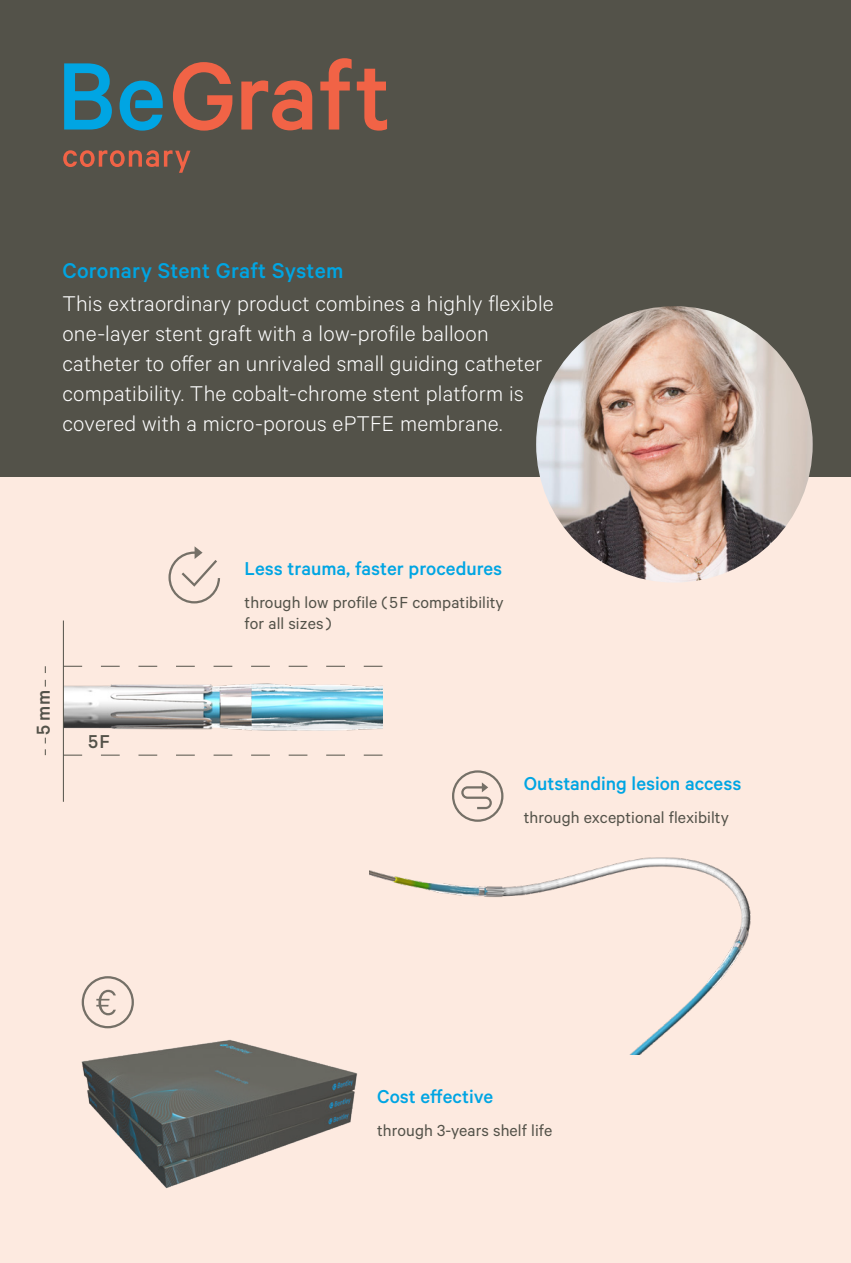
<style>
.page{position:relative;width:851px;height:1263px;background:#fff}
.page>*{position:absolute;margin:0;border:0;box-sizing:border-box;transform-origin:0 0}
.t1{font:300 24px/30px "Calibre";letter-spacing:.01em;color:#fff}
.t2{font:500 24px "Calibre";letter-spacing:.01em;color:#00a5e3}
.t3{font:500 21px "Calibre";color:#00a5e3}
.t4{font:500 21px "Calibre";color:#535249}
.t5{font:18px/21px "Calibre";letter-spacing:.005em;color:#535249}
</style>
<div class="page">
<div style="left:0;top:0;width:850px;height:1263px;background:#fdeae0"></div>
<div style="left:0;top:0;width:850px;height:476px;background:#535249"></div>
<img style="left:81px;top:1028px;width:277px;height:161px">
<svg style="left:82px;top:976px;width:52px;height:52px"></svg>
<svg style="left:168px;top:546px;width:52px;height:57px"></svg>
<img style="left:64px;top:665px;width:318px;height:90px">
<hr style="left:63px;top:620px;width:1px;height:182px;background:#535249">
<svg style="left:45px;top:666px;width:1px;height:21px"></svg>
<svg style="left:45px;top:738px;width:1px;height:17px"></svg>
<svg style="left:64px;top:755px;width:318px;height:1px"></svg>
<svg style="left:452px;top:770px;width:51px;height:52px"></svg>
<img style="left:369px;top:857px;width:382px;height:197px">
<img style="left:536px;top:306px;width:276px;height:277px;border-radius:138px">
<svg style="left:63px;top:58px;width:324px;height:115px"></svg>
<p class="t2" style="left:62px;top:257px;width:282px">Coronary Stent Graft System</p>
<p class="t1" style="left:62px;top:288px;width:493px">This extraordinary product combines a highly flexible one-layer stent graft with a low-profile balloon catheter to offer an unrivaled small guiding catheter compatibility. The cobalt-chrome stent platform is covered with a micro-porous ePTFE membrane.</p>
<p class="t4" style="left:31px;top:735px;width:46px;rotate:-90deg">5 mm</p>
<p class="t4" style="left:88px;top:729px;width:23px">5 F</p>
<p class="t3" style="left:244px;top:557px;width:259px">Less trauma, faster procedures</p>
<p class="t5" style="left:244px;top:592px;width:260px">through low profile ( 5F compatibility for all sizes )</p>
<p class="t3" style="left:523px;top:771px;width:219px">Outstanding lesion access</p>
<p class="t5" style="left:523px;top:806px;width:206px">through exceptional flexibilty</p>
<p class="t3" style="left:377px;top:1085px;width:118px">Cost effective</p>
<p class="t5" style="left:377px;top:1120px;width:177px">through 3-years shelf life</p>
</div>
